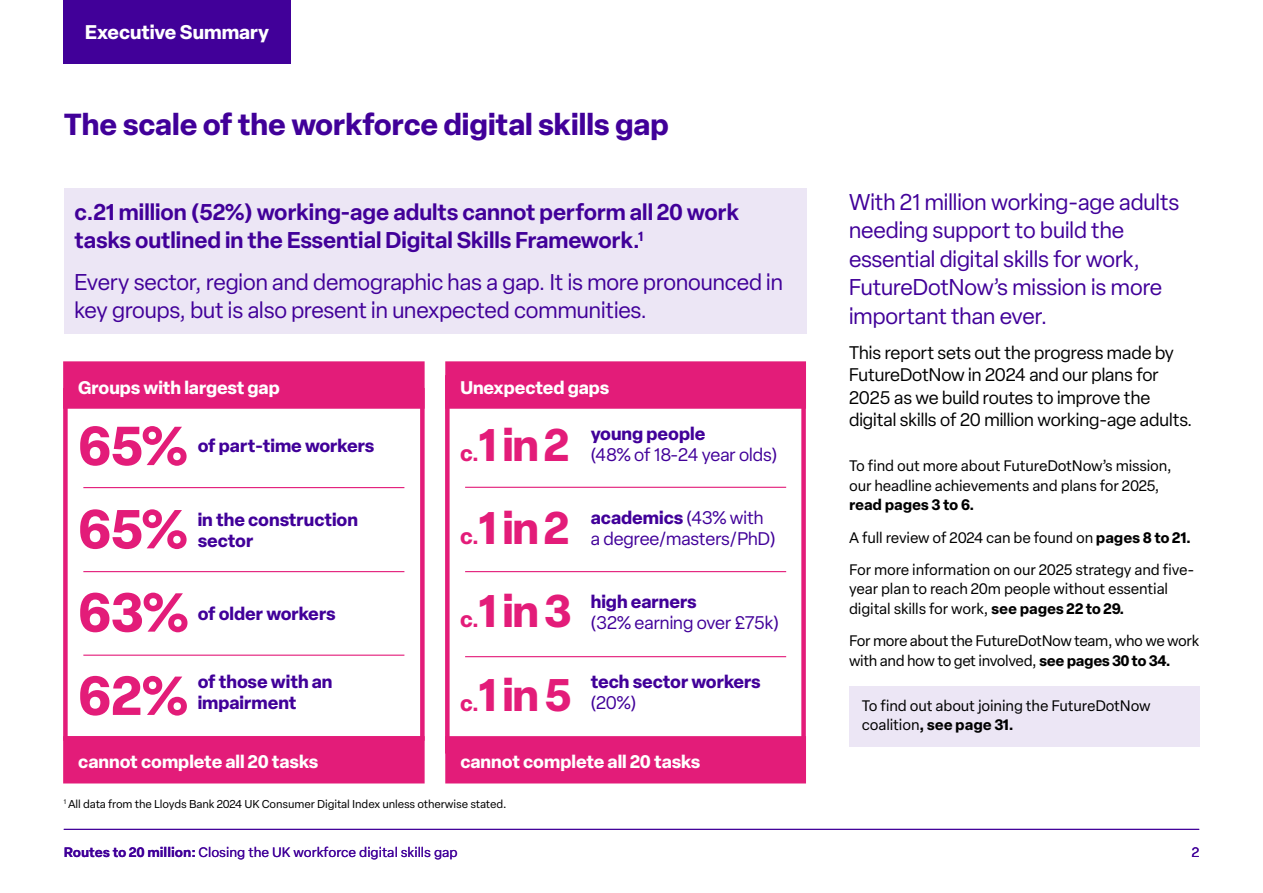
<style>
.page{position:relative;width:1263px;height:893px;background:#fff}
.page>*{position:absolute;margin:0;border:0;box-sizing:border-box;transform-origin:0 0}
.t1{font:700 54px/83.2px "Elza";letter-spacing:-.02em;color:#e31c79;text-align:justify}
.t2{font:700 45px/83.2px "Elza";letter-spacing:-.03em;color:#e31c79;text-align:justify}
.t3{font:700 30px "Elza";color:#410099}
.t4{font:22.5px/28.5px "Elza";color:#410099}
.t5{font:600 22.5px/28.5px "Elza";color:#410099}
.t6{font:700 19.5px "Elza";color:#fff}
.t7{font:18px/22.5px "Elza";color:#000}
.t8{font:700 18px/21px "Elza";color:#410099}
.t9{font:700 18px "Elza";color:#fff}
.t10{font:18px/21px "Elza";color:#410099}
.t11{font:15px/19.5px "Elza Text";letter-spacing:-.01em;color:#000}
.t12{font:13.5px "Elza Text";color:#410099}
.t13{font:11.25px "Elza Text";letter-spacing:-.01em;color:#000}
.s1{font-size:22.5px}
.s2{font-weight:700}
.s3{font-weight:600}
</style>
<div class="page">
<div style="left:849px;top:686px;width:350px;height:61px;background:#ece6f5"></div>
<div style="left:63px;top:388px;width:362px;height:353px;border:4px solid #e31c79"></div>
<div style="left:65px;top:364px;width:357px;height:42px;background:#e31c79"></div>
<div style="left:63px;top:361px;width:362px;height:48px;border:4px solid #e31c79"></div>
<div style="left:445px;top:375px;width:361px;height:379px;border:4px solid #e31c79"></div>
<div style="left:447px;top:364px;width:357px;height:42px;background:#e31c79"></div>
<div style="left:445px;top:361px;width:361px;height:48px;border:4px solid #e31c79"></div>
<div style="left:64px;top:0;width:227px;height:64px;background:#410099"></div>
<div style="left:64px;top:188px;width:742px;height:145px;background:#ece6f5"></div>
<hr style="left:64px;top:829px;width:1135px;height:1px;background:#410099">
<hr style="left:83px;top:487px;width:321px;height:1px;background:#e31c79">
<div style="left:65px;top:738px;width:357px;height:43px;background:#e31c79"></div>
<div style="left:63px;top:736px;width:362px;height:47px;border:4px solid #e31c79"></div>
<div style="left:447px;top:738px;width:357px;height:43px;background:#e31c79"></div>
<div style="left:445px;top:736px;width:361px;height:47px;border:4px solid #e31c79"></div>
<hr style="left:83px;top:571px;width:321px;height:1px;background:#e31c79">
<hr style="left:83px;top:655px;width:321px;height:1px;background:#e31c79">
<hr style="left:465px;top:487px;width:321px;height:1px;background:#e31c79">
<hr style="left:465px;top:571px;width:321px;height:1px;background:#e31c79">
<hr style="left:465px;top:656px;width:321px;height:1px;background:#e31c79">
<h3 class="t6" style="left:85px;top:18px;width:186px">Executive Summary</h3>
<h3 class="t3" style="left:64px;top:103px;width:606px">The scale of the workforce digital skills gap</h3>
<h3 class="t5" style="left:74px;top:197px;width:666px">c.21 million (52%) working-age adults cannot perform all 20 work tasks outlined in the Essential Digital Skills Framework.<sup>1</sup></h3>
<h3 class="t4" style="left:74px;top:268px;width:710px">Every sector, region and demographic has a gap. It is more pronounced in key groups, but is also present in unexpected communities.</h3>
<p class="t9" style="left:78px;top:374px;width:203px">Groups with largest gap</p>
<h1 class="t1" style="left:78px;top:403px;width:112px">65% 65% 63% 62%</h1>
<p class="t8" style="left:198px;top:434px;width:178px">of part-time workers</p>
<p class="t8" style="left:198px;top:509px;width:162px">in the construction sector</p>
<p class="t8" style="left:198px;top:602px;width:139px">of older workers</p>
<p class="t8" style="left:198px;top:670px;width:136px">of those with an impairment</p>
<p class="t9" style="left:460px;top:374px;width:150px">Unexpected gaps</p>
<h2 class="t2" style="left:460px;top:402px;width:113px"><span class="s1">c.</span>1 in 2 <span class="s1">c.</span>1 in 2 <span class="s1">c.</span>1 in 3 <span class="s1">c.</span>1 in 5</h2>
<p class="t8" style="left:591px;top:423px;width:116px">young people</p>
<p class="t10" style="left:591px;top:444px;width:188px">(48% of 18-24 year olds)</p>
<p class="t10" style="left:591px;top:507px;width:186px"><span class="s2">academics</span> (43% with a degree/masters/PhD)</p>
<p class="t8" style="left:591px;top:591px;width:107px">high earners</p>
<p class="t10" style="left:591px;top:612px;width:190px">(32% earning over £75k)</p>
<p class="t8" style="left:591px;top:671px;width:171px">tech sector workers</p>
<p class="t10" style="left:591px;top:692px;width:47px">(20%)</p>
<p class="t9" style="left:78px;top:749px;width:242px">cannot complete all 20 tasks</p>
<p class="t9" style="left:460px;top:749px;width:242px">cannot complete all 20 tasks</p>
<p class="t13" style="left:64px;top:796px;width:444px"><sup>1</sup> All data from the Lloyds Bank 2024 UK Consumer Digital Index unless otherwise stated.</p>
<h3 class="t4" style="left:849px;top:187px;width:332px">With 21 million working-age adults needing support to build the essential digital skills for work,<br>FutureDotNow’s mission is more important than ever.</h3>
<p class="t7" style="left:849px;top:341px;width:345px">This report sets out the progress made by FutureDotNow in 2024 and our plans for 2025 as we build routes to improve the digital skills of 20 million working-age adults.</p>
<p class="t11" style="left:849px;top:455px;width:324px">To find out more about FutureDotNow’s mission, our headline achievements and plans for 2025,</p>
<p class="t11" style="left:849px;top:488px;width:347px;line-height:32.2px"><span class="s2">read pages 3 to 6.<br></span>A full review of 2024 can be found on <span class="s2">pages 8 to 21.<br></span>For more information on our 2025 strategy and five-</p>
<p class="t11" style="left:849px;top:578px;width:321px">year plan to reach 20m people without essential digital skills for work, <span class="s2">see pages 22 to 29.</span></p>
<p class="t11" style="left:849px;top:630px;width:352px">For more about the FutureDotNow team, who we work with and how to get involved, <span class="s2">see pages 30 to 34.</span></p>
<p class="t11" style="left:862px;top:695px;width:290px">To find out about joining the FutureDotNow coalition<span class="s2">, see page 31.</span></p>
<p class="t12" style="left:64px;top:842px;width:395px"><span class="s3">Routes to 20 million:</span> Closing the UK workforce digital skills gap</p>
<p class="t12" style="left:1192px;top:842px;width:9px">2</p>
</div>
